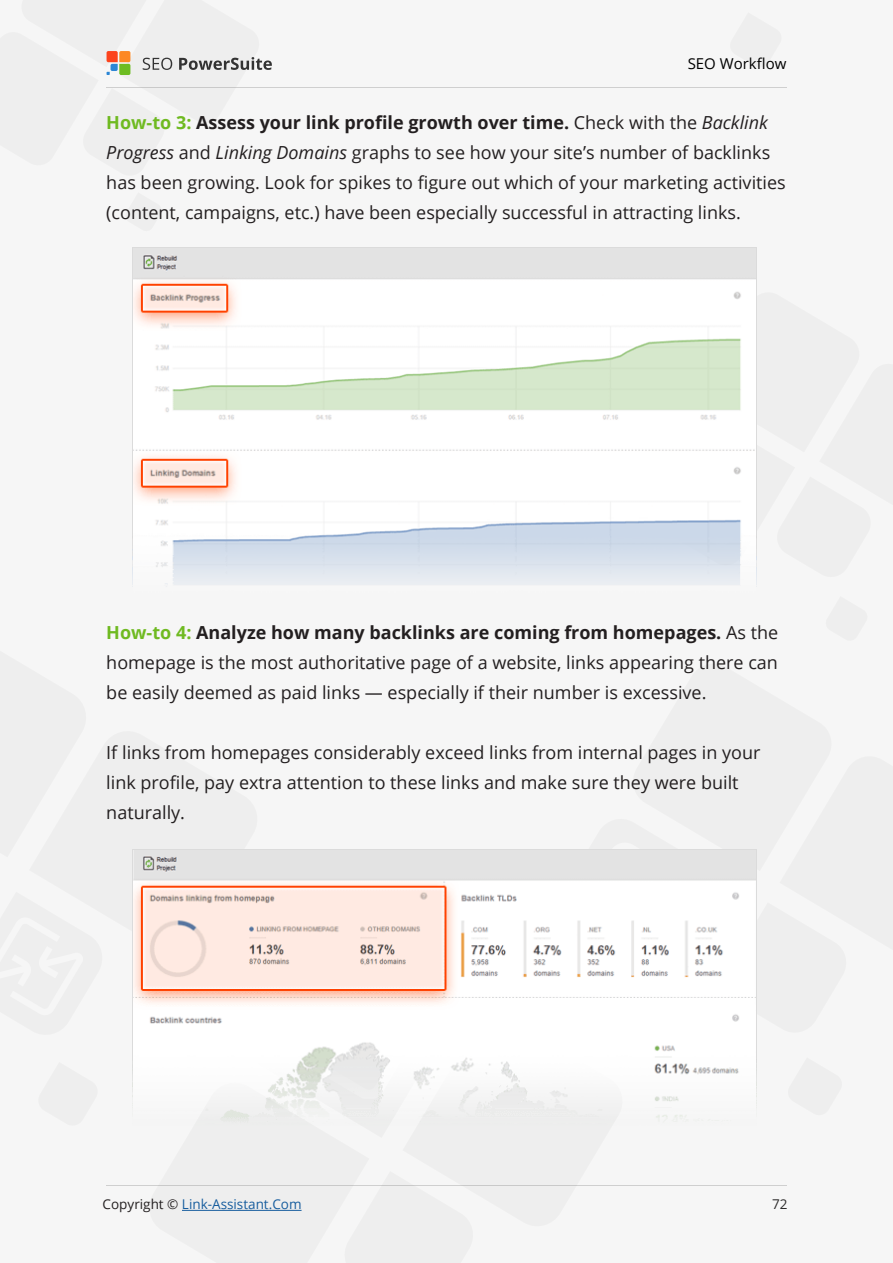
<style>
.page{position:relative;width:893px;height:1263px;background:#f6f6f6}
.page>*{position:absolute;margin:0;border:0;box-sizing:border-box;transform-origin:0 0}
.t1{font:18px/30px "Open Sans";color:#231f20}
.t2{font:15px "Open Sans";color:#000}
.t3{font:13.5px "Open Sans";color:#175d9e}
.t4{font:13.5px "Open Sans";color:#2c2b2b}
.s1{font-weight:700;color:#6fba21}
.s2{font-weight:700}
.s3{font-style:italic}
.s4{color:#231f20}
</style>
<div class="page">
<svg style="left:106px;top:51px;width:166px;height:25px"></svg>
<hr style="left:106px;top:87px;width:681px;height:1px;background:#333">
<hr style="left:106px;top:1185px;width:681px;height:1px;background:#333">
<hr style="left:182px;top:1210px;width:120px;height:1px;background:#175d9e">
<img style="left:132px;top:248px;width:624px;height:337px">
<img style="left:132px;top:849px;width:624px;height:274px">
<p class="t2" style="left:688px;top:54px;width:100px">SEO Workflow</p>
<p class="t1" style="left:106px;top:107px;width:681px"><span class="s1">How-to 3:</span> <span class="s2">Assess your link profile growth over time.</span> Check with the <span class="s3">Backlink Progress</span> and <span class="s3">Linking Domains</span> graphs to see how your site’s number of backlinks has been growing. Look for spikes to figure out which of your marketing activities (content, campaigns, etc.) have been especially successful in attracting links.</p>
<p class="t1" style="left:106px;top:617px;width:673px;text-align:justify"><span class="s1">How-to 4:</span> <span class="s2">Analyze how many backlinks are coming from homepages.</span> As the homepage is the most authoritative page of a website, links appearing there can be easily deemed as paid links — especially if their number is excessive.</p>
<p class="t1" style="left:106px;top:737px;width:656px">If links from homepages considerably exceed links from internal pages in your link profile, pay extra attention to these links and make sure they were built naturally.</p>
<p class="t3" style="left:103px;top:1195px;width:200px"><span class="s4">Copyright ©</span> Link-Assistant.Com</p>
<p class="t4" style="left:772px;top:1195px;width:17px">72</p>
</div>
